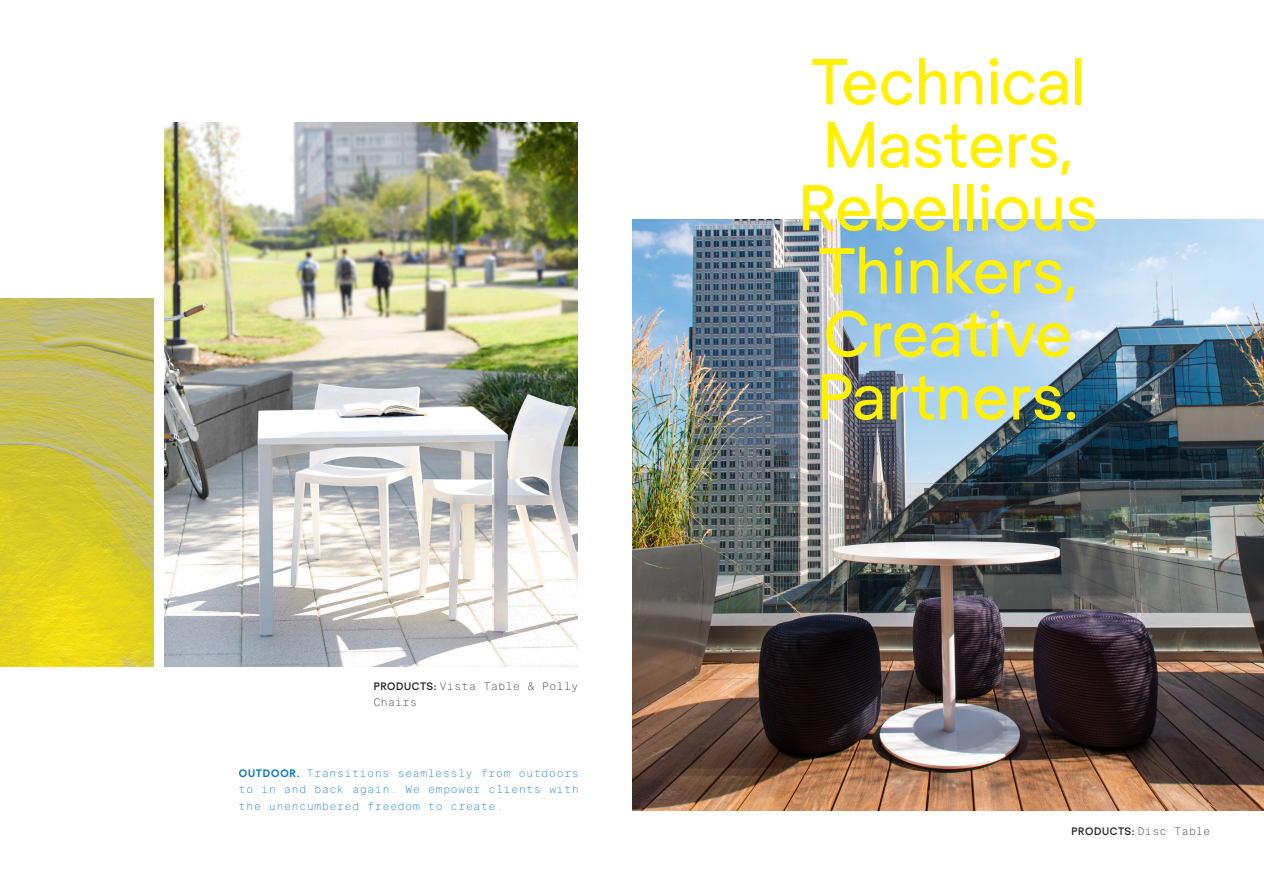
<style>
.page{position:relative;width:1264px;height:894px;background:#fff}
.page>*{position:absolute;margin:0;border:0;box-sizing:border-box;transform-origin:0 0}
.t1{font:63px/63px "Regola Pro";color:#fff101}
.t2{font:100 10.5px/16.5px "Suisse Intl Mono";letter-spacing:.075em;color:#0072bc;text-align:justify}
.t3{font:100 10.5px/16.5px "Suisse Intl Mono";letter-spacing:.05em;color:#231f20}
.t4{font:500 10.5px "Regola Pro";letter-spacing:.06em;color:#231f20}
.s1{font-family:"Regola Pro";font-weight:500}
.s2{font-family:"Regola Pro";font-weight:700}
.s3{font-family:"Suisse Intl Mono";font-weight:100}
</style>
<div class="page">
<img style="left:164px;top:122px;width:413px;height:544px">
<img style="left:632px;top:220px;width:632px;height:590px">
<img style="left:0;top:298px;width:153px;height:368px">
<p class="t3" style="left:374px;top:677px;width:206px"><span class="s1">PRODUCTS:</span> Vista Table &amp; Polly<br>Chairs</p>
<p class="t2" style="left:239px;top:765px;width:341px"><span class="s2">OUTDOOR.</span> Transitions seamlessly from outdoors to in and back again. We empower clients with the unencumbered freedom to create.</p>
<p class="t1" style="left:811px;top:47px;width:275px">Technical<br>Masters,</p>
<p class="t1" style="left:799px;top:173px;width:300px">Rebellious<br>Thinkers,<br>Creative<br>Partners.</p>
<p class="t4" style="left:1071px;top:823px;width:140px">PRODUCTS: <span class="s3">Disc Table</span></p>
</div>
